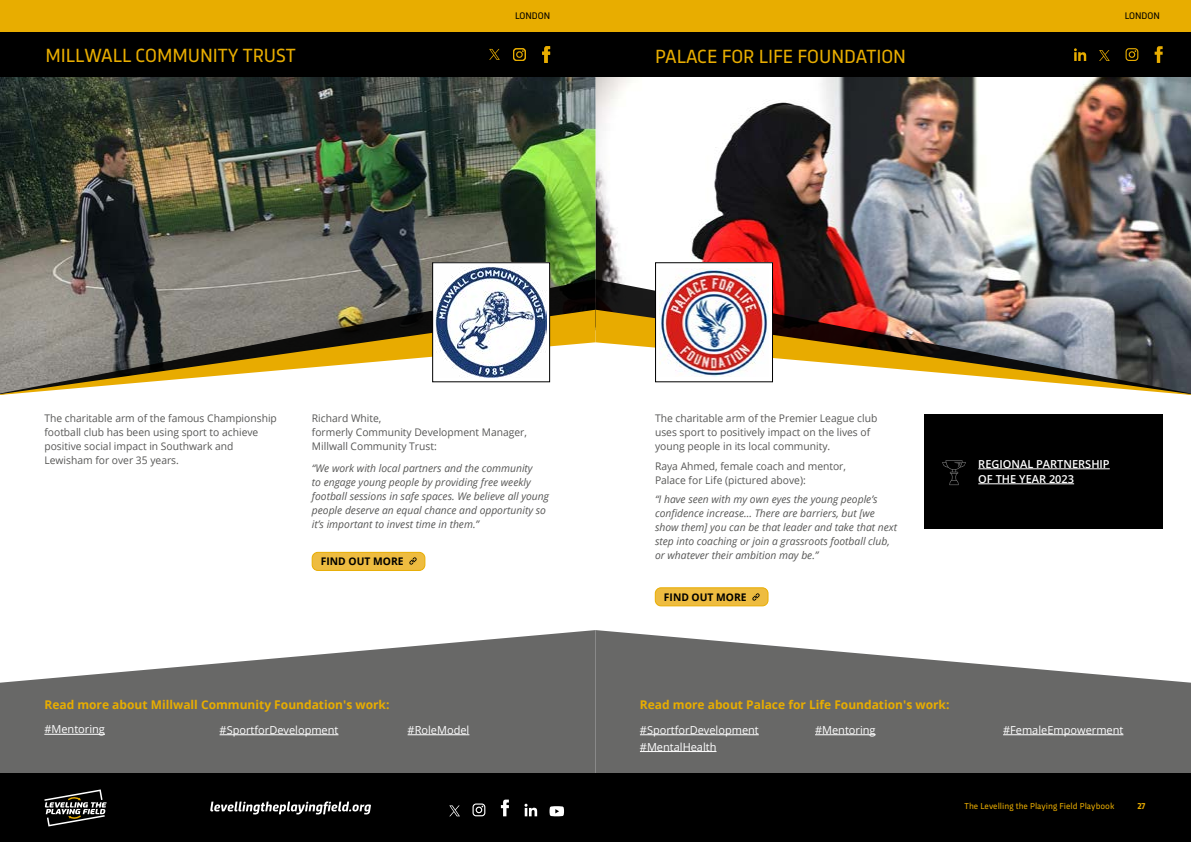
<style>
.page{position:relative;width:1191px;height:842px;background:#fff}
.page>*{position:absolute;margin:0;border:0;box-sizing:border-box;transform-origin:0 0}
.t1{font:20px "Trasandina";color:#e8ad00}
.t2{font:700 12px "Open Sans";color:#e8ad00}
.t3{font:11px "Open Sans";color:#fff}
.t4{font:600 11px/15px "Open Sans";color:#fff}
.t5{font:italic 10.5px/14px "Open Sans";color:#575756}
.t6{font:10.5px/14px "Open Sans";color:#575756}
.t7{font:700 10.5px "Open Sans";color:#000}
.t8{font:10px "Trasandina";color:#000}
.t9{font:9px "Trasandina";color:#e8ab00}
.t10{font:700 9px "Trasandina";color:#e8ab00}
</style>
<div class="page">
<div style="left:0;top:0;width:1191px;height:43px;background:#e8ad00"></div>
<img style="left:595px;top:77px;width:596px;height:202px">
<img style="left:0;top:77px;width:595px;height:202px">
<svg style="left:0;top:279px;width:595px;height:31px"></svg>
<svg style="left:0;top:630px;width:595px;height:144px;fill:#686867"></svg>
<svg style="left:595px;top:630px;width:596px;height:144px;fill:#686867"></svg>
<svg style="left:0;top:310px;width:595px;height:85px"></svg>
<img style="left:595px;top:279px;width:596px;height:31px">
<svg style="left:595px;top:310px;width:596px;height:85px"></svg>
<div style="left:432px;top:263px;width:117px;height:119px;background:#fff"></div>
<img style="left:435px;top:267px;width:112px;height:111px">
<div style="left:432px;top:262px;width:118px;height:120px;border:1px solid #000"></div>
<div style="left:655px;top:263px;width:117px;height:119px;background:#fff"></div>
<img style="left:660px;top:268px;width:108px;height:109px">
<div style="left:655px;top:262px;width:118px;height:120px;border:1px solid #000"></div>
<div style="left:0;top:32px;width:595px;height:45px;background:#000"></div>
<div style="left:595px;top:32px;width:596px;height:45px;background:#000"></div>
<hr style="left:44px;top:734px;width:61px;height:1px;background:#fff">
<hr style="left:220px;top:734px;width:118px;height:1px;background:#fff">
<div style="left:0;top:774px;width:1191px;height:68px;background:#000"></div>
<svg style="left:44px;top:789px;width:63px;height:37px"></svg>
<svg style="left:501px;top:800px;width:8px;height:16px"></svg>
<svg style="left:472px;top:803px;width:13px;height:13px"></svg>
<svg style="left:524px;top:804px;width:13px;height:12px"></svg>
<svg style="left:549px;top:806px;width:15px;height:10px"></svg>
<hr style="left:1003px;top:734px;width:120px;height:1px;background:#fff">
<hr style="left:640px;top:734px;width:119px;height:1px;background:#fff">
<hr style="left:815px;top:734px;width:60px;height:1px;background:#fff">
<hr style="left:640px;top:751px;width:76px;height:1px;background:#fff">
<svg style="left:542px;top:46px;width:8px;height:17px"></svg>
<svg style="left:513px;top:48px;width:13px;height:13px"></svg>
<svg style="left:1154px;top:46px;width:8px;height:17px"></svg>
<svg style="left:1125px;top:48px;width:13px;height:13px"></svg>
<svg style="left:1074px;top:48px;width:12px;height:13px"></svg>
<div style="left:924px;top:414px;width:238px;height:115px;background:#000"></div>
<hr style="left:978px;top:469px;width:131px;height:1px;background:#fff">
<hr style="left:978px;top:484px;width:96px;height:1px;background:#fff">
<svg style="left:942px;top:460px;width:24px;height:25px"></svg>
<div style="left:312px;top:552px;width:113px;height:18px;background:#eebc40;border-radius:6px"></div>
<svg style="left:409px;top:558px;width:7px;height:7px"></svg>
<div style="left:312px;top:552px;width:113px;height:19px;border:1px solid #e8ad00;border-radius:6px"></div>
<div style="left:655px;top:588px;width:113px;height:18px;background:#eebc40;border-radius:6px"></div>
<svg style="left:752px;top:593px;width:7px;height:7px"></svg>
<div style="left:655px;top:587px;width:113px;height:19px;border:1px solid #e8ad00;border-radius:6px"></div>
<svg style="left:210px;top:801px;width:161px;height:13px"></svg>
<svg style="left:449px;top:805px;width:11px;height:11px"></svg>
<svg style="left:489px;top:49px;width:11px;height:11px"></svg>
<svg style="left:1099px;top:50px;width:10px;height:11px"></svg>
<hr style="left:407px;top:734px;width:62px;height:1px;background:#fff">
<p class="t8" style="left:515px;top:9px;width:37px">LONDON</p>
<p class="t8" style="left:1124px;top:9px;width:37px">LONDON</p>
<h1 class="t1" style="left:45px;top:40px;width:252px">MILLWALL COMMUNITY TRUST</h1>
<h1 class="t1" style="left:655px;top:41px;width:253px">PALACE FOR LIFE FOUNDATION</h1>
<p class="t6" style="left:44px;top:411px;width:234px">The charitable arm of the famous Championship football club has been using sport to achieve positive social impact in Southwark and Lewisham for over 35 years.</p>
<p class="t6" style="left:312px;top:411px;width:216px">Richard White,<br>formerly Community Development Manager,<br>Millwall Community Trust:</p>
<p class="t5" style="left:312px;top:461px;width:238px">“We work with local partners and the community<br>to engage young people by providing free weekly football sessions in safe spaces. We believe all young people deserve an equal chance and opportunity so it’s important to invest time in them.”</p>
<p class="t7" style="left:321px;top:554px;width:84px">FIND OUT MORE</p>
<p class="t6" style="left:655px;top:411px;width:224px">The charitable arm of the Premier League club uses sport to positively impact on the lives of young people in its local community.</p>
<p class="t6" style="left:655px;top:458px;width:192px">Raya Ahmed, female coach and mentor,<br>Palace for Life (pictured above):</p>
<p class="t5" style="left:655px;top:492px;width:243px">“I have seen with my own eyes the young people’s confidence increase... There are barriers, but [we show them] you can be that leader and take that next step into coaching or join a grassroots football club, or whatever their ambition may be.”</p>
<p class="t7" style="left:664px;top:589px;width:84px">FIND OUT MORE</p>
<p class="t4" style="left:978px;top:456px;width:133px">REGIONAL PARTNERSHIP<br>OF THE YEAR 2023</p>
<p class="t2" style="left:44px;top:696px;width:346px">Read more about Millwall Community Foundation's work:</p>
<p class="t2" style="left:640px;top:697px;width:311px">Read more about Palace for Life Foundation's work:</p>
<p class="t3" style="left:640px;top:722px;width:120px">#SportforDevelopment</p>
<p class="t3" style="left:815px;top:722px;width:62px">#Mentoring</p>
<p class="t3" style="left:1003px;top:722px;width:122px">#FemaleEmpowerment</p>
<p class="t3" style="left:640px;top:739px;width:78px">#MentalHealth</p>
<p class="t3" style="left:44px;top:722px;width:62px">#Mentoring</p>
<p class="t3" style="left:220px;top:722px;width:120px">#SportforDevelopment</p>
<p class="t3" style="left:407px;top:722px;width:63px">#RoleModel</p>
<p class="t9" style="left:964px;top:799px;width:151px">The Levelling the Playing Field Playbook</p>
<p class="t10" style="left:1137px;top:800px;width:10px">27</p>
</div>
